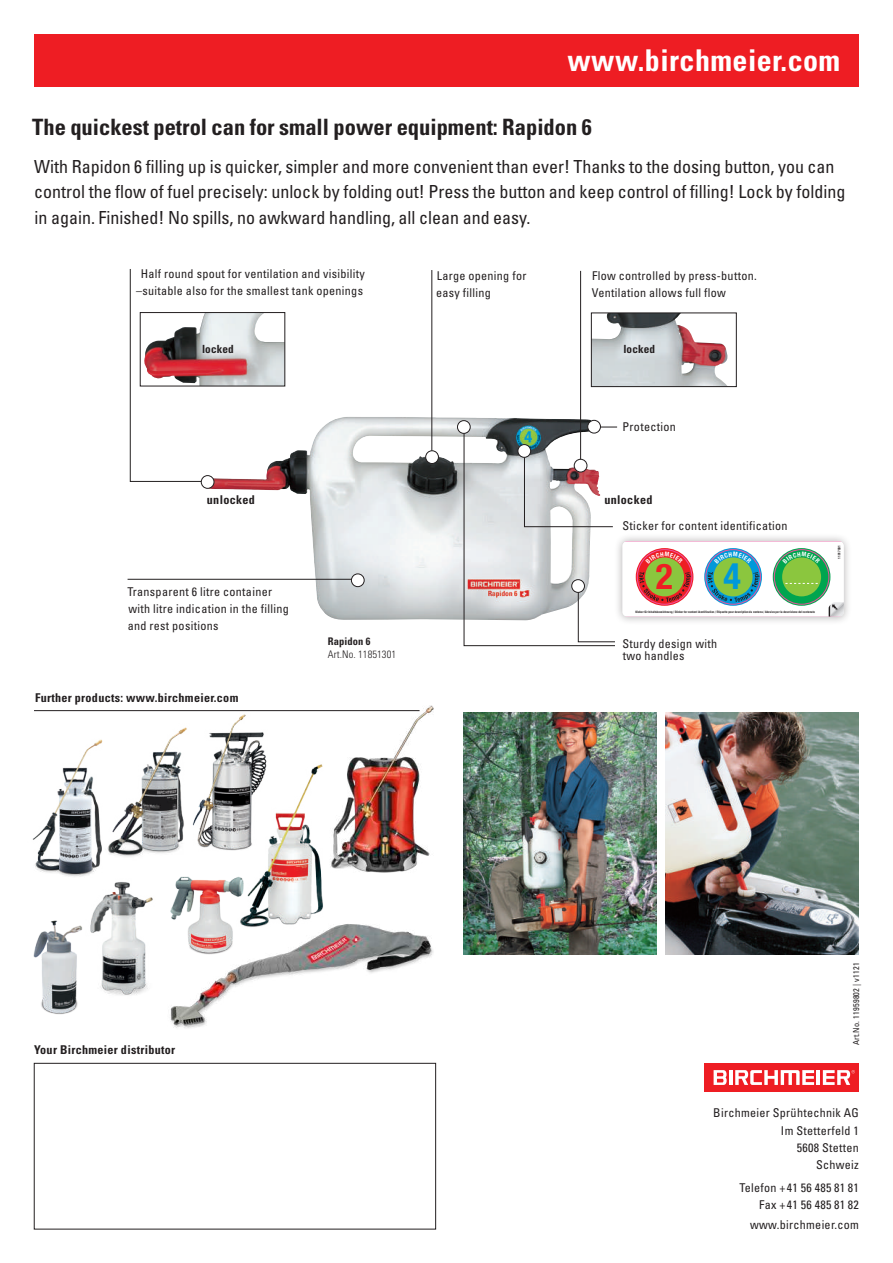
<style>
.page{position:relative;width:893px;height:1263px;background:#fff}
.page>*{position:absolute;margin:0;border:0;box-sizing:border-box;transform-origin:0 0}
.t1{font:700 condensed 36.3px "Helvetica Neue LT Std";color:#0099da}
.t2{font:700 condensed 35.55px "Helvetica Neue LT Std";color:#ee1d23}
.t3{font:700 condensed 30px "Univers LT Std";letter-spacing:.015em;color:#fff}
.t4{font:700 condensed 22.5px "Univers LT Std";color:#231f20}
.t5{font:condensed 18px/25.5px "Univers LT Std";color:#231f20}
.t6{font:condensed 12.15px/17.4px "Univers LT Std";letter-spacing:.025em;color:#231f20}
.t7{font:700 condensed 12.15px "Univers LT Std";letter-spacing:.025em;color:#231f20}
.t8{font:700 condensed 11.25px "Univers LT Std";letter-spacing:.01em;color:#231f20}
.t9{font:300 condensed 10.5px "Univers LT Std";letter-spacing:.01em;color:#231f20}
.t10{font:700 condensed 10.5px "Univers LT Std";letter-spacing:.01em;color:#231f20}
.t11{font:condensed 8.25px "Univers LT Std";letter-spacing:.025em;color:#231f20}
.t12{font:700 condensed 3.3px "Helvetica LT Std";letter-spacing:.02em;color:#231f20}
.t13{font:700 condensed 3px "Helvetica LT Std";color:#231f20}
</style>
<div class="page">
<div style="left:34px;top:34px;width:825px;height:52px;background:#ee1d23"></div>
<div style="left:34px;top:1063px;width:402px;height:166px;border:1px solid #231f20"></div>
<img style="left:207px;top:417px;width:392px;height:203px">
<img style="left:208px;top:314px;width:75px;height:70px">
<div style="left:140px;top:312px;width:145px;height:74px;border:1px solid #231f20"></div>
<hr style="left:432px;top:270px;width:1px;height:191px;background:#231f20">
<svg style="left:130px;top:269px;width:78px;height:213px"></svg>
<hr style="left:580px;top:271px;width:1px;height:192px;background:#231f20">
<hr style="left:128px;top:579px;width:229px;height:1px;background:#231f20">
<div style="left:201px;top:476px;width:13px;height:12px;background:#fff;border-radius:50%"></div>
<div style="left:201px;top:475px;width:13px;height:13px;border:1px solid #231f20;border-radius:50%"></div>
<div style="left:426px;top:451px;width:12px;height:12px;background:#fff;border-radius:50%"></div>
<div style="left:425px;top:451px;width:14px;height:13px;border:1px solid #231f20;border-radius:50%"></div>
<div style="left:351px;top:574px;width:13px;height:13px;background:#fff;border-radius:50%"></div>
<div style="left:351px;top:574px;width:13px;height:13px;border:1px solid #231f20;border-radius:50%"></div>
<img style="left:593px;top:315px;width:135px;height:70px">
<div style="left:591px;top:313px;width:145px;height:74px;border:1px solid #231f20"></div>
<div style="left:588px;top:420px;width:12px;height:13px;background:#fff;border-radius:50%"></div>
<div style="left:587px;top:420px;width:14px;height:13px;border:1px solid #231f20;border-radius:50%"></div>
<img style="left:464px;top:712px;width:193px;height:243px">
<img style="left:666px;top:712px;width:193px;height:243px">
<img style="left:318px;top:705px;width:116px;height:168px">
<img style="left:247px;top:762px;width:80px;height:150px">
<img style="left:203px;top:714px;width:67px;height:138px">
<img style="left:33px;top:920px;width:50px;height:94px">
<div style="left:457px;top:421px;width:13px;height:12px;background:#fff;border-radius:50%"></div>
<div style="left:457px;top:420px;width:13px;height:14px;border:1px solid #231f20;border-radius:50%"></div>
<div style="left:614px;top:533px;width:238px;height:92px;background:#231f20;opacity:.35"></div>
<div style="left:705px;top:1063px;width:154px;height:29px;background:#ee1d23"></div>
<hr style="left:817px;top:1070px;width:3px;height:15px;background:#fff">
<hr style="left:729px;top:1070px;width:3px;height:15px;background:#fff">
<svg style="left:735px;top:1070px;width:79px;height:15px"></svg>
<svg style="left:714px;top:1070px;width:13px;height:15px"></svg>
<svg style="left:823px;top:1070px;width:32px;height:15px"></svg>
<img style="left:32px;top:746px;width:64px;height:131px">
<img style="left:90px;top:882px;width:63px;height:113px">
<img style="left:170px;top:912px;width:263px;height:116px">
<img style="left:170px;top:876px;width:74px;height:81px">
<img style="left:92px;top:727px;width:111px;height:143px">
<hr style="left:34px;top:710px;width:386px;height:1px;background:#231f20">
<svg style="left:464px;top:427px;width:380px;height:219px"></svg>
<h3 class="t3" style="left:567px;top:42px;width:274px">www.birchmeier.com</h3>
<h3 class="t4" style="left:32px;top:114px;width:561px">The quickest petrol can for small power equipment: Rapidon 6</h3>
<p class="t5" style="left:34px;top:153px;width:813px">With Rapidon 6 filling up is quicker, simpler and more convenient than ever! Thanks to the dosing button, you can control the flow of fuel precisely: unlock by folding out! Press the button and keep control of filling! Lock by folding in again. Finished! No spills, no awkward handling, all clean and easy.</p>
<p class="t6" style="left:136px;top:265px;width:230px;text-align:center">Half round spout for ventilation and visibility –suitable also for the smallest tank openings</p>
<p class="t6" style="left:436px;top:266px;width:92px">Large opening for easy filling</p>
<p class="t6" style="left:592px;top:266px;width:166px">Flow controlled by press-button.<br>Ventilation allows full flow</p>
<p class="t8" style="left:202px;top:342px;width:33px">locked</p>
<p class="t8" style="left:623px;top:342px;width:33px">locked</p>
<p class="t6" style="left:623px;top:417px;width:55px">Protection</p>
<p class="t7" style="left:207px;top:493px;width:49px">unlocked</p>
<p class="t7" style="left:604px;top:493px;width:49px">unlocked</p>
<p class="t6" style="left:127px;top:582px;width:163px">Transparent 6 litre container with litre indication in the filling and rest positions</p>
<p class="t7" style="left:35px;top:690px;width:205px">Further products: www.birchmeier.com</p>
<p class="t10" style="left:328px;top:635px;width:44px">Rapidon 6</p>
<p class="t9" style="left:328px;top:648px;width:70px">Art.No. 11851301</p>
<p class="t7" style="left:34px;top:1042px;width:143px">Your Birchmeier distributor</p>
<p class="t6" style="left:622px;top:517px;width:167px">Sticker for content identification</p>
<h2 class="t2" style="left:656px;top:555px;width:19px">2</h2>
<h1 class="t1" style="left:723px;top:554px;width:19px">4</h1>
<p class="t13" style="left:635px;top:610px;width:181px">Kleber für Inhaltsbezeichnung / Sticker for content identification / Etiquette pour description du contenu / Adesivo per la descrizione del contenuto</p>
<p class="t6" style="left:622px;top:637px;width:96px;line-height:12.1px">Sturdy design with two handles</p>
<p class="t12" style="left:837px;top:559px;width:15px;rotate:-90deg">11917901</p>
<p class="t11" style="left:851px;top:1045px;width:84px;rotate:-90deg">Art.No. 11959802 | v1121</p>
<p class="t6" style="left:713px;top:1104px;width:147px;text-align:right">Birchmeier Sprühtechnik AG<br>Im Stetterfeld 1<br>5608 Stetten<br>Schweiz</p>
<p class="t6" style="left:739px;top:1178px;width:121px;text-align:right">Telefon +41 56 485 81 81<br>Fax +41 56 485 81 82</p>
<p class="t6" style="left:750px;top:1215px;width:110px">www.birchmeier.com</p>
</div>
